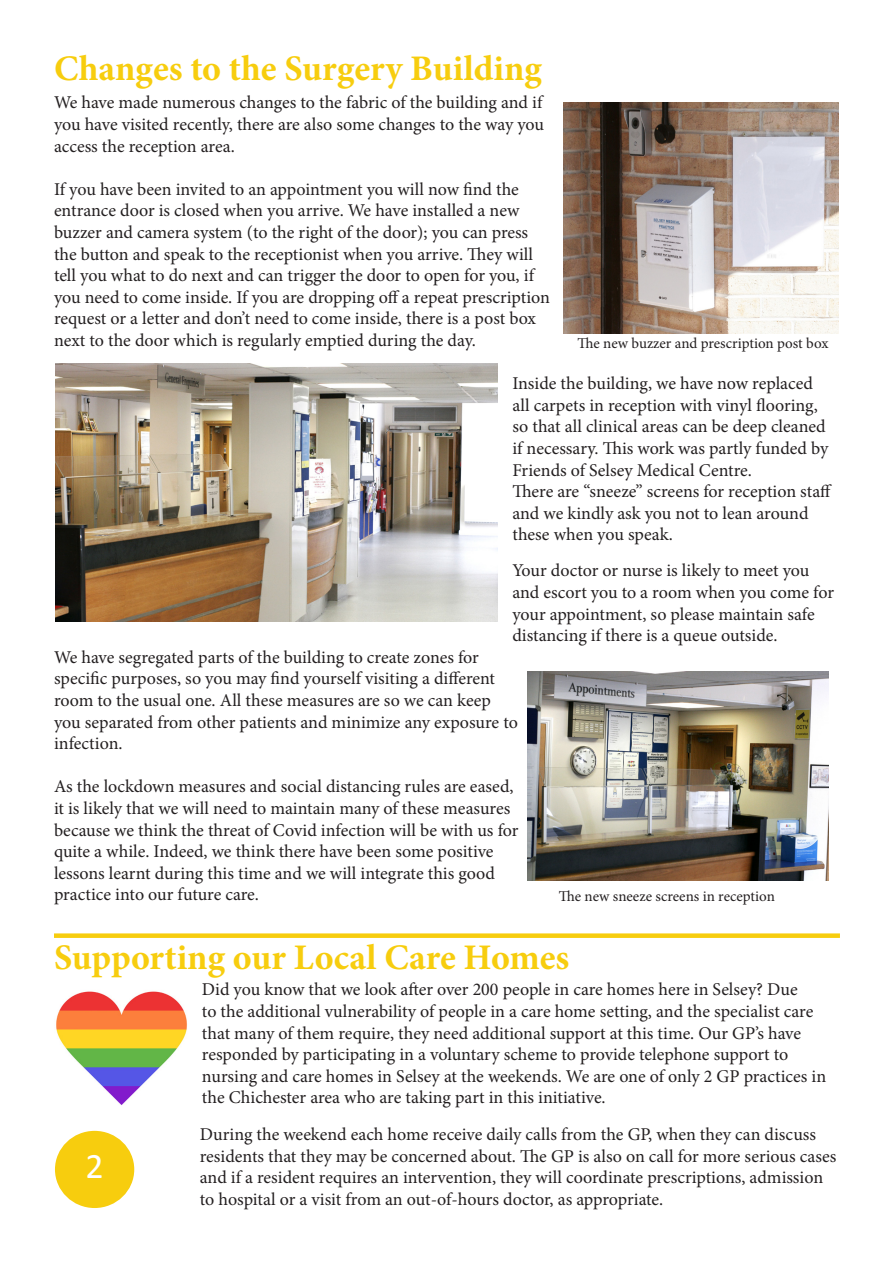
<style>
.page{position:relative;width:893px;height:1263px;background:#fff}
.page>*{position:absolute;margin:0;border:0;box-sizing:border-box;transform-origin:0 0}
.t1{font:700 36px "Minion Pro";color:#f7cd0e}
.t2{font:36px "Calibri";color:#fff}
.t3{font:18px/21.6px "Minion Pro";color:#231f20}
.t4{font:15px "Minion Pro";color:#231f20}
</style>
<div class="page">
<div style="left:55px;top:1131px;width:79px;height:77px;background:#f7cd0e;border-radius:50%"></div>
<img style="left:56px;top:991px;width:131px;height:114px">
<div style="left:54px;top:933px;width:786px;height:5px;background:#f7cd0e"></div>
<img style="left:564px;top:102px;width:275px;height:231px">
<img style="left:55px;top:364px;width:442px;height:258px">
<img style="left:527px;top:671px;width:302px;height:209px">
<p class="t1" style="left:54px;top:43px;width:489px">Changes to the Surgery Building</p>
<p class="t3" style="left:54px;top:92px;width:492px;text-align:justify">We have made numerous changes to the fabric of the building and if you have visited recently, there are also some changes to the way you access the reception area.</p>
<p class="t3" style="left:54px;top:178px;width:497px">If you have been invited to an appointment you will now find the entrance door is closed when you arrive. We have installed a new buzzer and camera system (to the right of the door); you can press the button and speak to the receptionist when you arrive. They will tell you what to do next and can trigger the door to open for you, if you need to come inside. If you are dropping off a repeat prescription request or a letter and don’t need to come inside, there is a post box next to the door which is regularly emptied during the day.</p>
<p class="t3" style="left:512px;top:373px;width:317px">Inside the building, we have now replaced all carpets in reception with vinyl flooring, so that all clinical areas can be deep cleaned if necessary. This work was partly funded by Friends of Selsey Medical Centre.</p>
<p class="t3" style="left:512px;top:481px;width:321px">There are “sneeze” screens for reception staff and we kindly ask you not to lean around these when you speak.</p>
<p class="t3" style="left:512px;top:560px;width:323px">Your doctor or nurse is likely to meet you and escort you to a room when you come for your appointment, so please maintain safe distancing if there is a queue outside.</p>
<p class="t3" style="left:54px;top:646px;width:465px">We have segregated parts of the building to create zones for specific purposes, so you may find yourself visiting a different room to the usual one. All these measures are so we can keep you separated from other patients and minimize any exposure to infection.</p>
<p class="t3" style="left:54px;top:776px;width:466px">As the lockdown measures and social distancing rules are eased, it is likely that we will need to maintain many of these measures because we think the threat of Covid infection will be with us for quite a while. Indeed, we think there have been some positive lessons learnt during this time and we will integrate this good practice into our future care.</p>
<p class="t4" style="left:577px;top:333px;width:253px">The new buzzer and prescription post box</p>
<p class="t4" style="left:559px;top:886px;width:218px">The new sneeze screens in reception</p>
<p class="t1" style="left:54px;top:932px;width:517px">Supporting our Local Care Homes</p>
<p class="t2" style="left:85px;top:1143px;width:20px">2</p>
<p class="t3" style="left:202px;top:979px;width:626px">Did you know that we look after over 200 people in care homes here in Selsey? Due<br>to the additional vulnerability of people in a care home setting, and the specialist care that many of them require, they need additional support at this time. Our GP’s have responded by participating in a voluntary scheme to provide telephone support to nursing and care homes in Selsey at the weekends. We are one of only 2 GP practices in the Chichester area who are taking part in this initiative.</p>
<p class="t3" style="left:200px;top:1123px;width:638px">During the weekend each home receive daily calls from the GP, when they can discuss residents that they may be concerned about. The GP is also on call for more serious cases and if a resident requires an intervention, they will coordinate prescriptions, admission to hospital or a visit from an out-of-hours doctor, as appropriate.</p>
</div>
